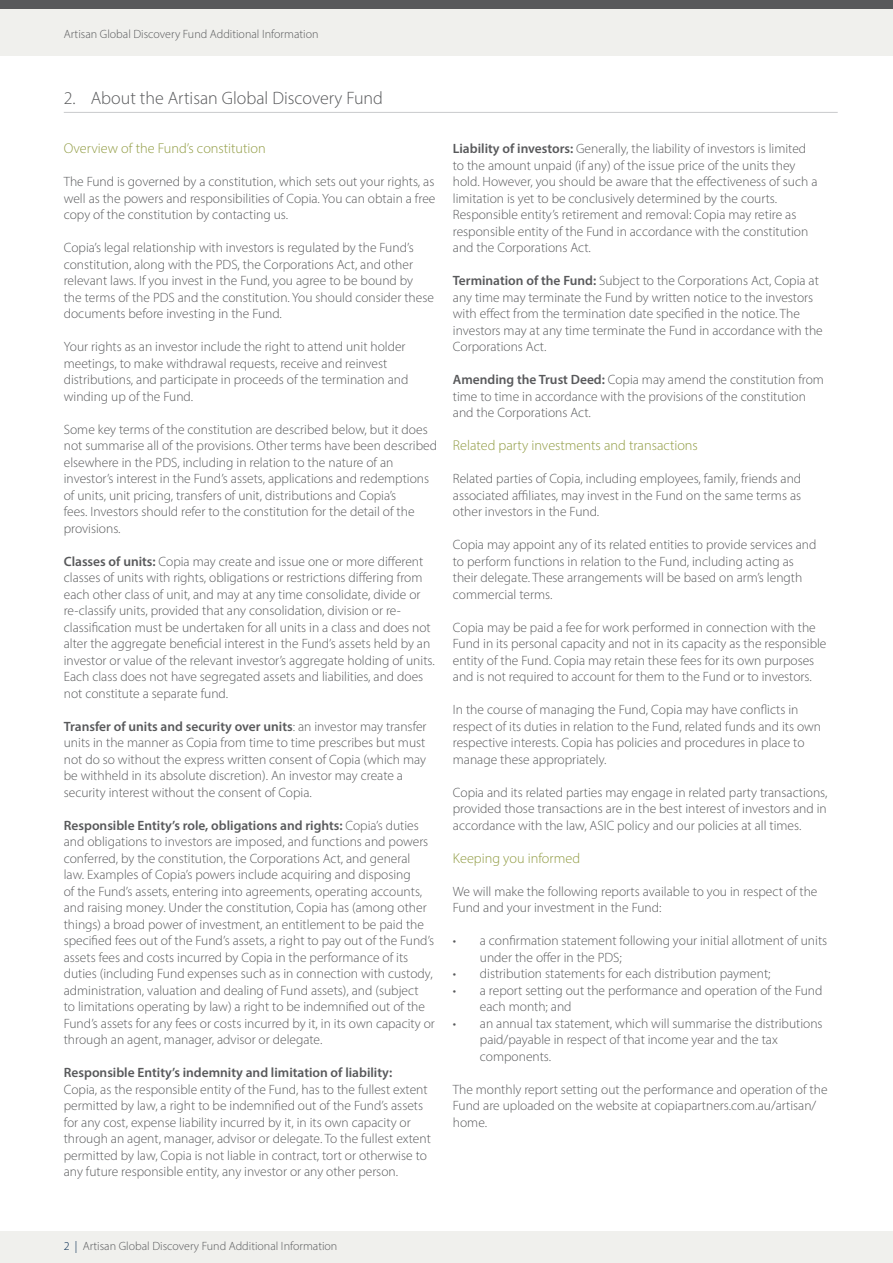
<style>
.page{position:relative;width:893px;height:1263px;background:#fff}
.page>*{position:absolute;margin:0;border:0;box-sizing:border-box;transform-origin:0 0}
.Artisan_heading_PDS{font:300 18px "Myriad Pro";color:#58595b}
.t1{font:300 14.25px "Myriad Pro";color:#909b42}
.t2{font:300 13.5px/16.5px "Myriad Pro";color:#58595b}
.t3{font:300 12px "Myriad Pro";color:#58595b}
.s1{font-weight:600}
.s2{color:#00264d}
</style>
<div class="page">
<div style="left:0;top:0;width:893px;height:55px;background:#f0f0ed"></div>
<div style="left:0;top:0;width:893px;height:9px;background:#58595b"></div>
<div style="left:0;top:1231px;width:893px;height:32px;background:#f0f0ed"></div>
<hr style="left:64px;top:112px;width:774px;height:1px;background:#c9cacc">
<p class="t3" style="left:64px;top:27px;width:256px">Artisan Global Discovery Fund Additional Information</p>
<p class="Artisan_heading_PDS" style="left:64px;top:87px;width:321px">2. About the Artisan Global Discovery Fund</p>
<p class="t1" style="left:64px;top:140px;width:204px">Overview of the Fund’s constitution</p>
<p class="t2" style="left:64px;top:173px;width:373px;text-align:justify">The Fund is governed by a constitution, which sets out your rights, as well as the powers and responsibilities of Copia. You can obtain a free copy of the constitution by contacting us.</p>
<p class="t2" style="left:64px;top:239px;width:372px">Copia’s legal relationship with investors is regulated by the Fund’s constitution, along with the PDS, the Corporations Act, and other relevant laws. If you invest in the Fund, you agree to be bound by the terms of the PDS and the constitution. You should consider these documents before investing in the Fund.</p>
<p class="t2" style="left:64px;top:338px;width:346px">Your rights as an investor include the right to attend unit holder meetings, to make withdrawal requests, receive and reinvest distributions, and participate in proceeds of the termination and winding up of the Fund.</p>
<p class="t2" style="left:64px;top:421px;width:375px">Some key terms of the constitution are described below, but it does not summarise all of the provisions. Other terms have been described elsewhere in the PDS, including in relation to the nature of an investor’s interest in the Fund’s assets, applications and redemptions of units, unit pricing, transfers of unit, distributions and Copia’s<br>fees. Investors should refer to the constitution for the detail of the provisions.</p>
<p class="t2" style="left:64px;top:553px;width:372px"><span class="s1">Classes of units:</span> Copia may create and issue one or more different classes of units with rights, obligations or restrictions differing from each other class of unit, and may at any time consolidate, divide or re-classify units, provided that any consolidation, division or re&shy;classification must be undertaken for all units in a class and does not alter the aggregate beneficial interest in the Fund’s assets held by an investor or value of the relevant investor’s aggregate holding of units.<br>Each class does not have segregated assets and liabilities, and does not constitute a separate fund.</p>
<p class="t2" style="left:64px;top:718px;width:364px"><span class="s1">Transfer of units and security over units</span>: an investor may transfer units in the manner as Copia from time to time prescribes but must not do so without the express written consent of Copia (which may be withheld in its absolute discretion). An investor may create a security interest without the consent of Copia.</p>
<p class="t2" style="left:64px;top:817px;width:373px"><span class="s1">Responsible Entity’s role, obligations and rights:</span> Copia’s duties and obligations to investors are imposed, and functions and powers conferred, by the constitution, the Corporations Act, and general<br>law. Examples of Copia’s powers include acquiring and disposing<br>of the Fund’s assets, entering into agreements, operating accounts, and raising money. Under the constitution, Copia has (among other things) a broad power of investment, an entitlement to be paid the specified fees out of the Fund’s assets, a right to pay out of the Fund’s assets fees and costs incurred by Copia in the performance of its duties (including Fund expenses such as in connection with custody, administration, valuation and dealing of Fund assets), and (subject<br>to limitations operating by law) a right to be indemnified out of the Fund’s assets for any fees or costs incurred by it, in its own capacity or through an agent, manager, advisor or delegate.</p>
<p class="t2" style="left:64px;top:1064px;width:369px"><span class="s1">Responsible Entity’s indemnity and limitation of liability:<br></span>Copia, as the responsible entity of the Fund, has to the fullest extent permitted by law, a right to be indemnified out of the Fund’s assets for any cost, expense liability incurred by it, in its own capacity or through an agent, manager, advisor or delegate. To the fullest extent permitted by law, Copia is not liable in contract, tort or otherwise to any future responsible entity, any investor or any other person.</p>
<p class="t2" style="left:453px;top:140px;width:366px"><span class="s1">Liability of investors:</span> Generally, the liability of investors is limited to the amount unpaid (if any) of the issue price of the units they hold. However, you should be aware that the effectiveness of such a limitation is yet to be conclusively determined by the courts.</p>
<p class="t2" style="left:453px;top:206px;width:357px">Responsible entity’s retirement and removal: Copia may retire as responsible entity of the Fund in accordance with the constitution and the Corporations Act.</p>
<p class="t2" style="left:453px;top:272px;width:371px"><span class="s1">Termination of the Fund:</span> Subject to the Corporations Act, Copia at any time may terminate the Fund by written notice to the investors with effect from the termination date specified in the notice. The investors may at any time terminate the Fund in accordance with the Corporations Act.</p>
<p class="t2" style="left:453px;top:371px;width:373px"><span class="s1">Amending the Trust Deed:</span> Copia may amend the constitution from time to time in accordance with the provisions of the constitution and the Corporations Act.</p>
<p class="t1" style="left:453px;top:437px;width:247px">Related party investments and transactions</p>
<p class="t2" style="left:453px;top:470px;width:350px;text-align:justify">Related parties of Copia, including employees, family, friends and associated affiliates, may invest in the Fund on the same terms as other investors in the Fund.</p>
<p class="t2" style="left:453px;top:536px;width:365px">Copia may appoint any of its related entities to provide services and to perform functions in relation to the Fund, including acting as their delegate. These arrangements will be based on arm’s length commercial terms.</p>
<p class="t2" style="left:453px;top:619px;width:375px">Copia may be paid a fee for work performed in connection with the Fund in its personal capacity and not in its capacity as the responsible entity of the Fund. Copia may retain these fees for its own purposes and is not required to account for them to the Fund or to investors.</p>
<p class="t2" style="left:453px;top:701px;width:370px">In the course of managing the Fund, Copia may have conflicts in respect of its duties in relation to the Fund, related funds and its own respective interests. Copia has policies and procedures in place to manage these appropriately.</p>
<p class="t2" style="left:453px;top:784px;width:376px;text-align:justify">Copia and its related parties may engage in related party transactions, provided those transactions are in the best interest of investors and in accordance with the law, ASIC policy and our policies at all times.</p>
<p class="t1" style="left:453px;top:849px;width:129px">Keeping you informed</p>
<p class="t2" style="left:453px;top:883px;width:366px">We will make the following reports available to you in respect of the<br>Fund and your investment in the Fund:</p>
<p class="t2" style="left:480px;top:932px;width:349px;text-indent:-27px">• a confirmation statement following your initial allotment of units under the offer in the PDS;</p>
<p class="t2" style="left:453px;top:965px;width:319px">• distribution statements for each distribution payment;</p>
<p class="t2" style="left:480px;top:982px;width:344px;text-indent:-27px">• a report setting out the performance and operation of the Fund each month; and</p>
<p class="t2" style="left:480px;top:1015px;width:344px;text-indent:-27px">• an annual tax statement, which will summarise the distributions paid/payable in respect of that income year and the tax components.</p>
<p class="t2" style="left:453px;top:1081px;width:376px">The monthly report setting out the performance and operation of the<br>Fund are uploaded on the website at copiapartners.com.au/artisan/ home.</p>
<p class="t3" style="left:64px;top:1239px;width:275px"><span class="s2">2 |</span> Artisan Global Discovery Fund Additional Information</p>
</div>
